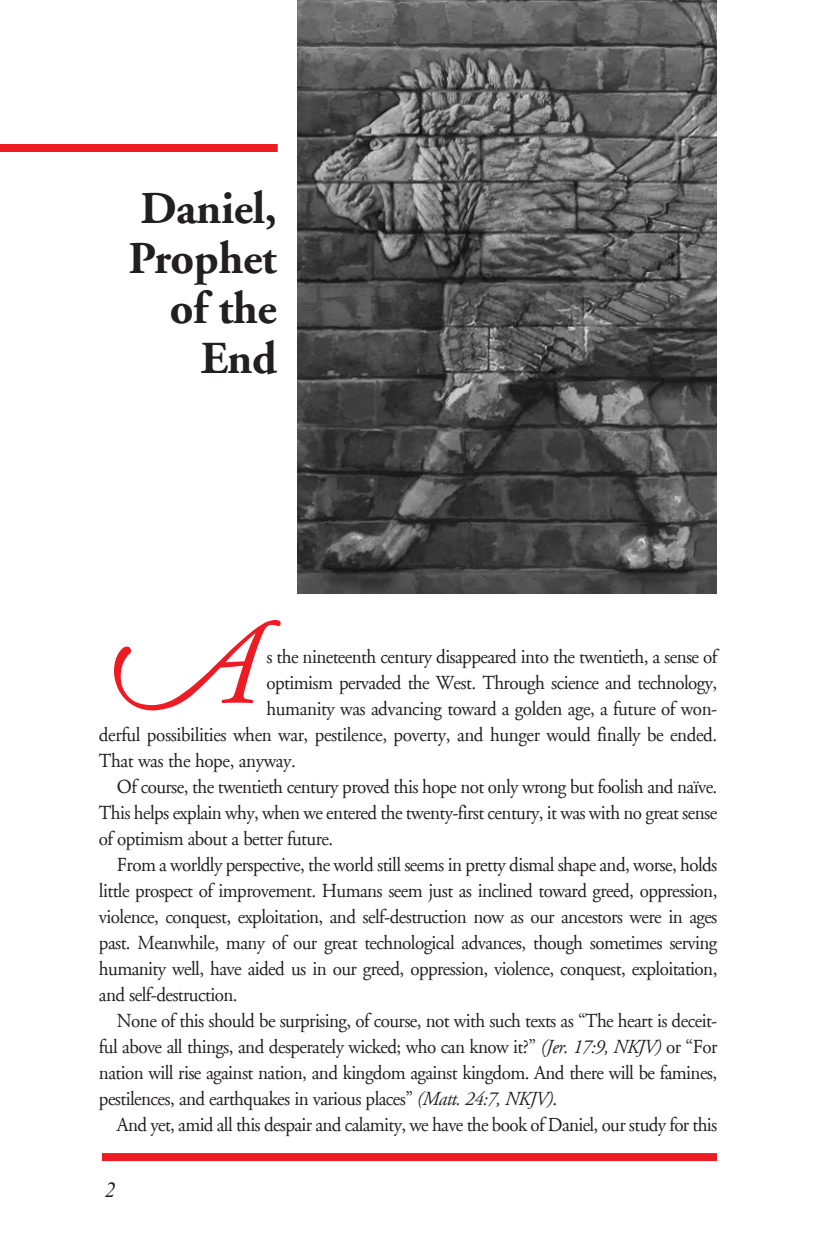
<style>
.page{position:relative;width:819px;height:1260px;background:#fff}
.page>*{position:absolute;margin:0;border:0;box-sizing:border-box;transform-origin:0 0}
.t1{font:italic 122.4px "Adobe Garamond Alt";color:#ed1c24;scale:.95 1}
.t2{font:46px/50px "Adobe Garamond Bold Os F";letter-spacing:-.01em;color:#231f20;text-align:right}
.t3{font:italic 22px "Times New Roman PS Std";color:#231f20}
.t4{font:20px "Adobe Garamond";letter-spacing:-.03em;color:#231f20;scale:.95 1}
.s1{font-style:italic}
</style>
<div class="page">
<div style="left:102px;top:1153px;width:615px;height:8px;background:#ed1c24"></div>
<img style="left:298px;top:0;width:419px;height:594px">
<div style="left:0;top:144px;width:278px;height:8px;background:#ed1c24"></div>
<h2 class="t2" style="left:128px;top:184px;width:150px">Daniel,<br>Prophet of the<br>End</h2>
<h1 class="t1" style="left:99px;top:606px;width:166px">A</h1>
<p class="t4" style="left:266px;top:646px;width:476px">s the nineteenth century disappeared into the twentieth, a sense of</p>
<p class="t4" style="left:266px;top:672px;width:476px">optimism pervaded the West. Through science and technology,</p>
<p class="t4" style="left:266px;top:698px;width:476px">humanity was advancing toward a golden age, a future of won-</p>
<p class="t4" style="left:99px;top:724px;width:652px">derful possibilities when war, pestilence, poverty, and hunger would finally be ended.</p>
<p class="t4" style="left:99px;top:750px;width:209px">That was the hope, anyway.</p>
<p class="t4" style="left:117px;top:776px;width:633px">Of course, the twentieth century proved this hope not only wrong but foolish and naïve.</p>
<p class="t4" style="left:99px;top:802px;width:652px">This helps explain why, when we entered the twenty-first century, it was with no great sense</p>
<p class="t4" style="left:99px;top:828px;width:248px">of optimism about a better future.</p>
<p class="t4" style="left:117px;top:854px;width:634px">From a worldly perspective, the world still seems in pretty dismal shape and, worse, holds</p>
<p class="t4" style="left:99px;top:880px;width:652px">little prospect of improvement. Humans seem just as inclined toward greed, oppression,</p>
<p class="t4" style="left:99px;top:906px;width:653px">violence, conquest, exploitation, and self-destruction now as our ancestors were in ages</p>
<p class="t4" style="left:99px;top:932px;width:653px">past. Meanwhile, many of our great technological advances, though sometimes serving</p>
<p class="t4" style="left:99px;top:958px;width:653px">humanity well, have aided us in our greed, oppression, violence, conquest, exploitation,</p>
<p class="t4" style="left:99px;top:984px;width:147px">and self-destruction.</p>
<p class="t4" style="left:117px;top:1010px;width:633px">None of this should be surprising, of course, not with such texts as “The heart is deceit-</p>
<p class="t4" style="left:99px;top:1036px;width:652px">ful above all things, and desperately wicked; who can know it?” <span class="s1">(Jer. 17:9, NKJV)</span> or “For</p>
<p class="t4" style="left:99px;top:1062px;width:652px">nation will rise against nation, and kingdom against kingdom. And there will be famines,</p>
<p class="t4" style="left:99px;top:1088px;width:484px">pestilences, and earthquakes in various places” <span class="s1">(Matt. 24:7, NKJV)</span>.</p>
<p class="t4" style="left:117px;top:1114px;width:633px">And yet, amid all this despair and calamity, we have the book of Daniel, our study for this</p>
<p class="t3" style="left:105px;top:1178px;width:12px">2</p>
</div>
